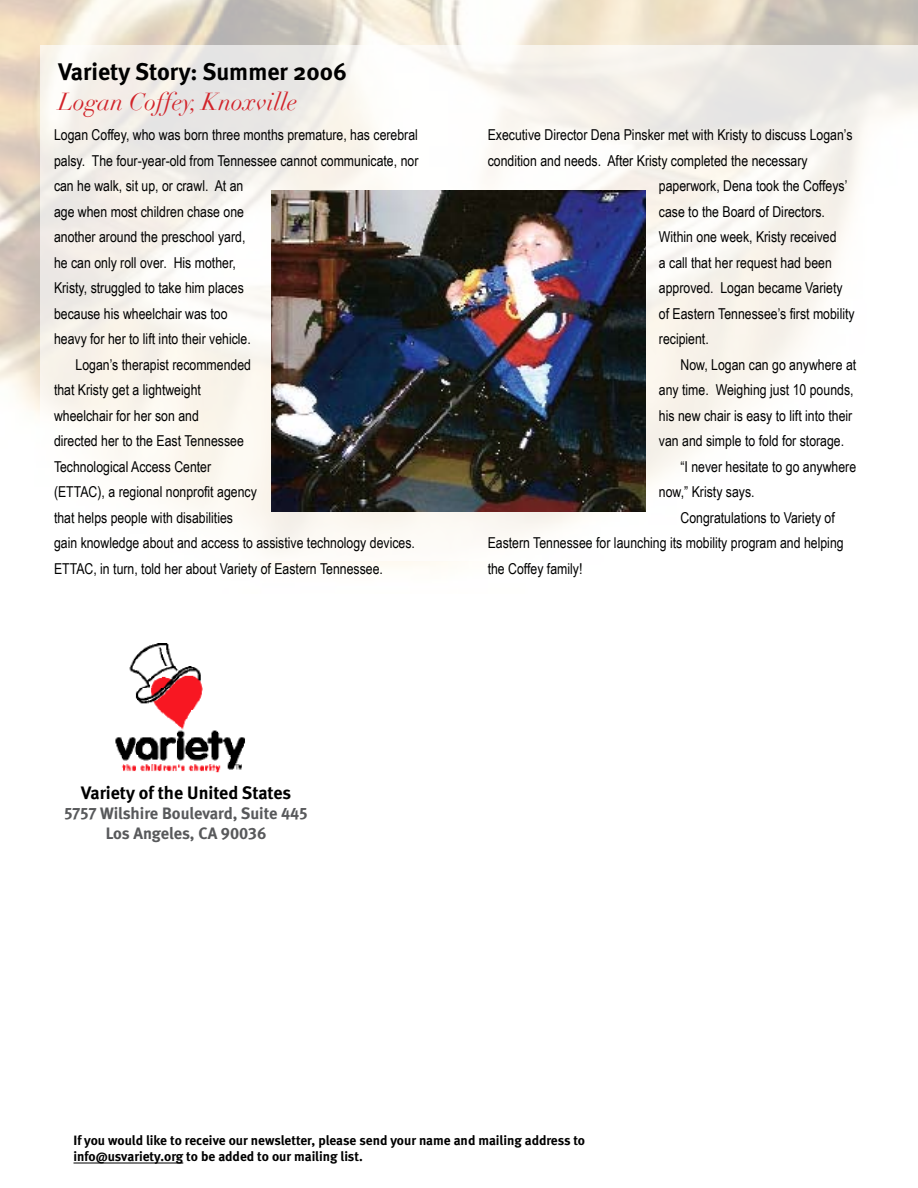
<style>
.page{position:relative;width:918px;height:1188px;background:#fff}
.page>*{position:absolute;margin:0;border:0;box-sizing:border-box;transform-origin:0 0}
.t1{font:700 24px "Meta";color:#000}
.t2{font:italic 24px "Didot";color:#d2232a}
.t3{font:700 18px "Meta";color:#000}
.t4{font:700 16.5px/19.8px "Meta";letter-spacing:-.005em;color:#58595b;text-align:center}
.t5{font:15px "Arial Narrow";color:#000}
.t6{font:700 13.5px/16.2px "Meta";color:#000}
.s1{font-family:"Meta Bold Expert";font-weight:400}
</style>
<div class="page">
<img style="left:0;top:0;width:918px;height:568px">
<svg style="left:40px;top:45px;width:878px;height:516px"></svg>
<img style="left:115px;top:644px;width:130px;height:129px">
<img style="left:271px;top:190px;width:374px;height:322px">
<hr style="left:74px;top:1163px;width:109px;height:1px;background:#000">
<h1 class="t1" style="left:58px;top:57px;width:290px">Variety Story: Summer 2006</h1>
<h1 class="t2" style="left:58px;top:87px;width:240px">Logan Coffey, Knoxville</h1>
<p class="t5" style="left:54px;top:127px;width:365px">Logan Coffey, who was born three months premature, has cerebral</p>
<p class="t5" style="left:54px;top:152px;width:366px">palsy. The four-year-old from Tennessee cannot communicate, nor</p>
<p class="t5" style="left:54px;top:178px;width:191px">can he walk, sit up, or crawl. At an</p>
<p class="t5" style="left:54px;top:203px;width:192px">age when most children chase one</p>
<p class="t5" style="left:54px;top:229px;width:193px">another around the preschool yard,</p>
<p class="t5" style="left:54px;top:254px;width:183px">he can only roll over. His mother,</p>
<p class="t5" style="left:54px;top:280px;width:191px">Kristy, struggled to take him places</p>
<p class="t5" style="left:54px;top:305px;width:175px">because his wheelchair was too</p>
<p class="t5" style="left:54px;top:331px;width:198px">heavy for her to lift into their vehicle.</p>
<p class="t5" style="left:76px;top:356px;width:177px">Logan’s therapist recommended</p>
<p class="t5" style="left:54px;top:382px;width:149px">that Kristy get a lightweight</p>
<p class="t5" style="left:54px;top:407px;width:146px">wheelchair for her son and</p>
<p class="t5" style="left:54px;top:433px;width:191px">directed her to the East Tennessee</p>
<p class="t5" style="left:54px;top:458px;width:159px">Technological Access Center</p>
<p class="t5" style="left:54px;top:484px;width:204px">(ETTAC), a regional nonprofit agency</p>
<p class="t5" style="left:54px;top:509px;width:181px">that helps people with disabilities</p>
<p class="t5" style="left:54px;top:535px;width:363px">gain knowledge about and access to assistive technology devices.</p>
<p class="t5" style="left:54px;top:560px;width:330px">ETTAC, in turn, told her about Variety of Eastern Tennessee.</p>
<p class="t5" style="left:488px;top:127px;width:366px">Executive Director Dena Pinsker met with Kristy to discuss Logan’s</p>
<p class="t5" style="left:488px;top:152px;width:322px">condition and needs. After Kristy completed the necessary</p>
<p class="t5" style="left:659px;top:178px;width:190px">paperwork, Dena took the Coffeys’</p>
<p class="t5" style="left:659px;top:203px;width:168px">case to the Board of Directors.</p>
<p class="t5" style="left:659px;top:229px;width:179px">Within one week, Kristy received</p>
<p class="t5" style="left:659px;top:254px;width:175px">a call that her request had been</p>
<p class="t5" style="left:659px;top:280px;width:185px">approved. Logan became Variety</p>
<p class="t5" style="left:659px;top:305px;width:197px">of Eastern Tennessee’s first mobility</p>
<p class="t5" style="left:659px;top:331px;width:51px">recipient.</p>
<p class="t5" style="left:681px;top:356px;width:177px">Now, Logan can go anywhere at</p>
<p class="t5" style="left:659px;top:382px;width:196px">any time. Weighing just 10 pounds,</p>
<p class="t5" style="left:659px;top:407px;width:195px">his new chair is easy to lift into their</p>
<p class="t5" style="left:659px;top:433px;width:187px">van and simple to fold for storage.</p>
<p class="t5" style="left:681px;top:458px;width:177px">“I never hesitate to go anywhere</p>
<p class="t5" style="left:659px;top:484px;width:97px">now,” Kristy says.</p>
<p class="t5" style="left:681px;top:509px;width:156px">Congratulations to Variety of</p>
<p class="t5" style="left:488px;top:535px;width:357px">Eastern Tennessee for launching its mobility program and helping</p>
<p class="t5" style="left:488px;top:560px;width:96px">the Coffey family!</p>
<p class="t3" style="left:81px;top:781px;width:211px">Variety of the United States</p>
<p class="t4" style="left:65px;top:803px;width:244px"><span class="s1">5757</span> Wilshire Boulevard, Suite <span class="s1">445<br></span>Los Angeles, CA <span class="s1">90036</span></p>
<p class="t6" style="left:74px;top:1132px;width:513px">If you would like to receive our newsletter, please send your name and mailing address to info@usvariety.org to be added to our mailing list.</p>
</div>
